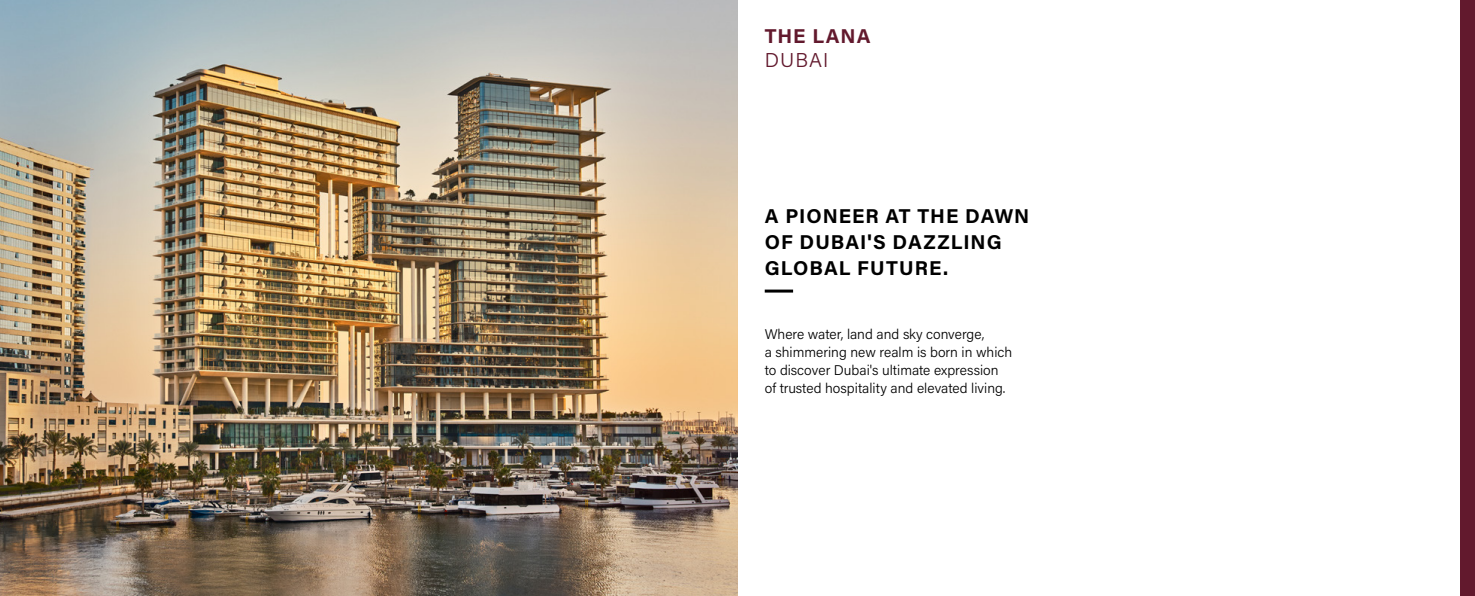
<style>
.page{position:relative;width:1475px;height:596px;background:#fff}
.page>*{position:absolute;margin:0;border:0;box-sizing:border-box;transform-origin:0 0}
.t1{font:700 20px/26px "Acumin Pro";letter-spacing:.05em;color:#000}
.t2{font:700 20px "Acumin Pro";letter-spacing:.05em;color:#62192d}
.t3{font:300 20px "Acumin Pro";letter-spacing:.055em;color:#62192d}
.t4{font:300 14px/18px "Acumin Pro";color:#000}
</style>
<div class="page">
<img style="left:0;top:0;width:737px;height:595px">
<div style="left:1460px;top:0;width:14px;height:595px;background:#62192d"></div>
<hr style="left:764px;top:289px;width:29px;height:3px;background:#000">
<h1 class="t2" style="left:764px;top:22px;width:107px">THE LANA</h1>
<h1 class="t3" style="left:764px;top:46px;width:65px">DUBAI</h1>
<h1 class="t1" style="left:764px;top:202px;width:266px">A PIONEER AT THE DAWN<br>OF DUBAI'S DAZZLING<br>GLOBAL FUTURE.</h1>
<p class="t4" style="left:764px;top:324px;width:249px">Where water, land and sky converge,<br>a shimmering new realm is born in which to discover Dubai's ultimate expression of trusted hospitality and elevated living.</p>
</div>
